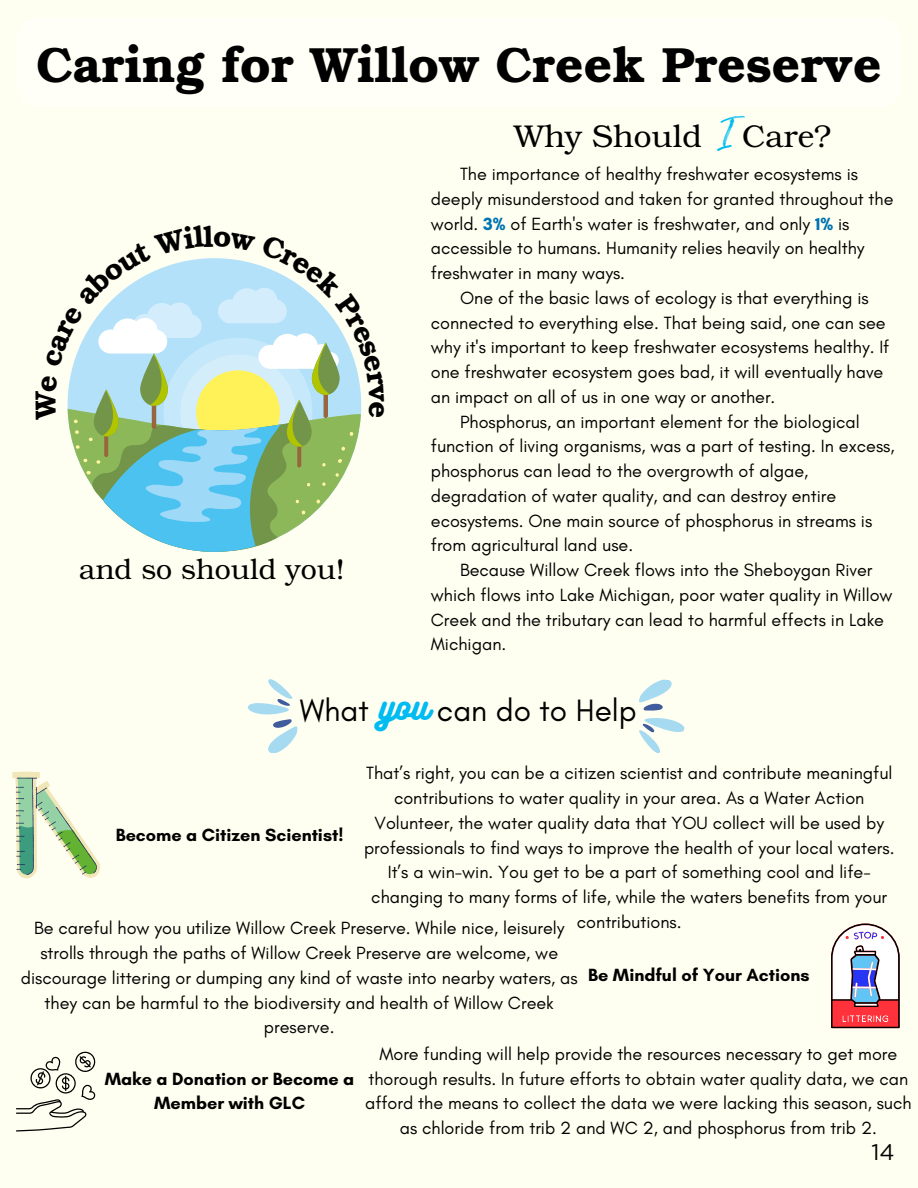
<style>
.page{position:relative;width:918px;height:1188px;background:#fffff1}
.page>*{position:absolute;margin:0;border:0;box-sizing:border-box;transform-origin:0 0}
.t1{font:700 49.5px "Te X Gyre Bonum";color:#000}
.t2{font:31.5px "Glacial Indifference";color:#000}
.t3{font:31.5px "Te X Gyre Bonum";color:#000}
.t4{font:28.5px "Te X Gyre Bonum";color:#000}
.t5{font:22.5px "Gotham";color:#000}
.t6{font:18px/24.8px "Glacial Indifference";color:#000}
.t7{font:700 18px/24.8px "Glacial Indifference";color:#000;text-align:center}
.s1{font-family:"Feeling Passionate";color:#00bcf2}
.s2{font-weight:700;color:#0074b1}
.s3{font-family:"Bukhari Script";color:#00bcf2}
</style>
<div class="page">
<svg style="left:639px;top:679px;width:46px;height:74px"></svg>
<svg style="left:12px;top:772px;width:88px;height:106px"></svg>
<svg style="left:831px;top:924px;width:69px;height:104px"></svg>
<svg style="left:16px;top:1052px;width:80px;height:80px"></svg>
<div style="left:16px;top:17px;width:886px;height:91px;background:#fffff7;border-radius:23px"></div>
<svg style="left:248px;top:679px;width:50px;height:74px"></svg>
<svg style="left:67px;top:258px;width:295px;height:294px"></svg>
<p class="t1" style="left:36px;top:26px;width:847px">Caring for Willow Creek Preserve</p>
<p class="t4" style="left:79px;top:549px;width:267px">and so should you!</p>
<p class="t3" style="left:514px;top:113px;width:189px">Why Should</p>
<p class="t3" style="left:718px;top:113px;width:115px"><span class="s1">I</span> Care?</p>
<p class="t6" style="left:431px;top:161px;width:464px;text-indent:29px">The importance of healthy freshwater ecosystems is deeply misunderstood and taken for granted throughout the world. <span class="s2">3%</span> of Earth's water is freshwater, and only <span class="s2">1%</span> is accessible to humans. Humanity relies heavily on healthy freshwater in many ways.</p>
<p class="t6" style="left:431px;top:285px;width:460px;text-indent:29px">One of the basic laws of ecology is that everything is connected to everything else. That being said, one can see why it's important to keep freshwater ecosystems healthy. If one freshwater ecosystem goes bad, it will eventually have an impact on all of us in one way or another.</p>
<p class="t6" style="left:431px;top:409px;width:465px;text-indent:29px">Phosphorus, an important element for the biological function of living organisms, was a part of testing. In excess, phosphorus can lead to the overgrowth of algae, degradation of water quality, and can destroy entire ecosystems. One main source of phosphorus in streams is from agricultural land use.</p>
<p class="t6" style="left:431px;top:557px;width:463px;text-indent:29px">Because Willow Creek flows into the Sheboygan River which flows into Lake Michigan, poor water quality in Willow Creek and the tributary can lead to harmful effects in Lake Michigan.</p>
<p class="t2" style="left:300px;top:691px;width:338px">What <span class="s3">you</span> can do to Help</p>
<p class="t6" style="left:364px;top:761px;width:532px;text-align:center">That’s right, you can be a citizen scientist and contribute meaningful contributions to water quality in your area. As a Water Action Volunteer, the water quality data that YOU collect will be used by professionals to find ways to improve the health of your local waters.<br>It’s a win-win. You get to be a part of something cool and life&shy;changing to many forms of life, while the waters benefits from your contributions.</p>
<p class="t7" style="left:588px;top:963px;width:223px">Be Mindful of Your Actions</p>
<p class="t7" style="left:116px;top:823px;width:229px">Become a Citizen Scientist!</p>
<p class="t6" style="left:21px;top:916px;width:558px;text-align:center">Be careful how you utilize Willow Creek Preserve. While nice, leisurely strolls through the paths of Willow Creek Preserve are welcome, we discourage littering or dumping any kind of waste into nearby waters, as they can be harmful to the biodiversity and health of Willow Creek preserve.</p>
<p class="t7" style="left:105px;top:1066px;width:251px">Make a Donation or Become a<br>Member with GLC</p>
<p class="t6" style="left:365px;top:1041px;width:548px;text-align:center">More funding will help provide the resources necessary to get more thorough results. In future efforts to obtain water quality data, we can afford the means to collect the data we were lacking this season, such as chloride from trib 2 and WC 2, and phosphorus from trib 2.</p>
<p class="t5" style="left:872px;top:1139px;width:25px">14</p>
</div>
